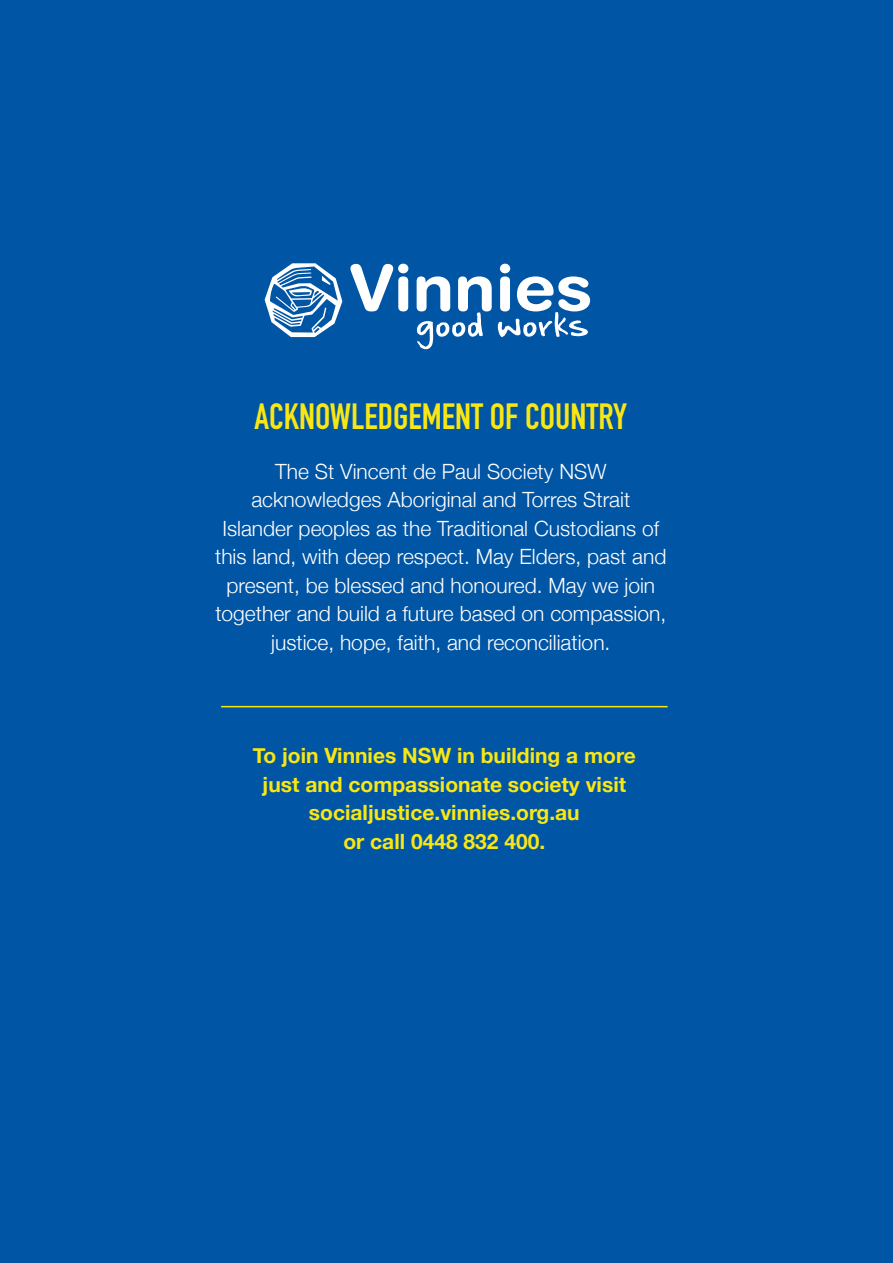
<style>
.page{position:relative;width:893px;height:1263px;background:#0155a5}
.page>*{position:absolute;margin:0;border:0;box-sizing:border-box;transform-origin:0 0}
.t1{font:700 36px "DIN Condensed";color:#f9e713}
.t2{font:300 21px/28.5px "Helvetica Neue";color:#fff;text-align:center}
.t3{font:700 21px/28.5px "Helvetica Neue";color:#f9e713;text-align:center}
</style>
<div class="page">
<hr style="left:221px;top:706px;width:447px;height:1px;background:#f9e713">
<svg style="left:350px;top:264px;width:58px;height:47px"></svg>
<svg style="left:417px;top:276px;width:75px;height:73px"></svg>
<svg style="left:498px;top:264px;width:92px;height:73px"></svg>
<svg style="left:265px;top:263px;width:77px;height:74px"></svg>
<h1 class="t1" style="left:254px;top:392px;width:374px">ACKNOWLEDGEMENT OF COUNTRY</h1>
<p class="t2" style="left:215px;top:455px;width:453px">The St Vincent de Paul Society NSW acknowledges Aboriginal and Torres Strait Islander peoples as the Traditional Custodians of this land, with deep respect. May Elders, past and present, be blessed and honoured. May we join together and build a future based on compassion, justice, hope, faith, and reconciliation.</p>
<p class="t3" style="left:253px;top:742px;width:384px">To join Vinnies NSW in building a more just and compassionate society visit socialjustice.vinnies.org.au<br>or call 0448 832 400.</p>
</div>
